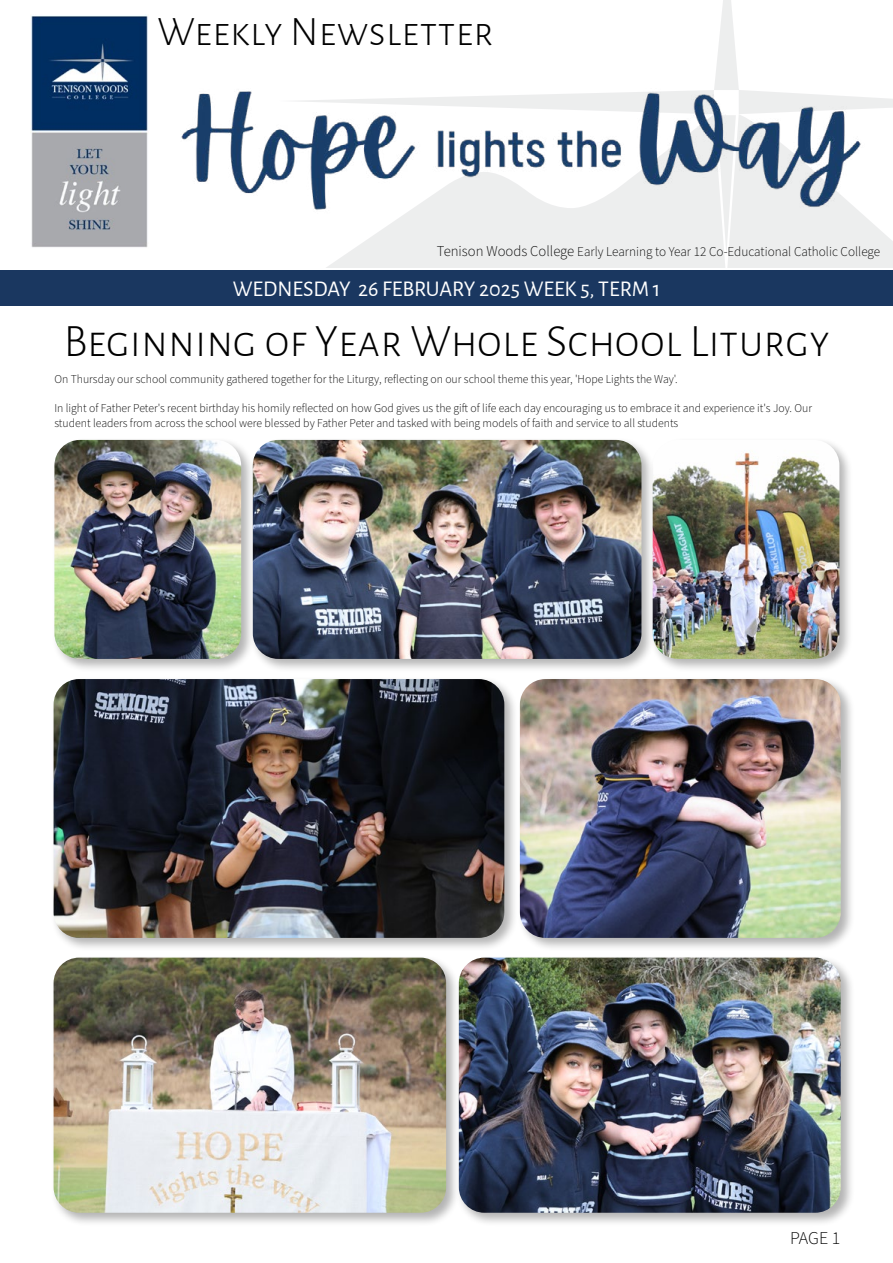
<style>
.page{position:relative;width:893px;height:1263px;background:#fff}
.page>*{position:absolute;margin:0;border:0;box-sizing:border-box;transform-origin:0 0}
.t1{font:300 46.5px "Alegreya Sans SC";color:#000}
.t2{font:300 42px "Alegreya Sans SC";color:#000}
.t3{font:22.5px "Alegreya Sans SC";color:#fff}
.t4{font:300 18px "Source Sans Pro";color:#000}
.t5{font:300 13.5px "Source Sans Pro";color:#060606}
.t6{font:300 12px/14.4px "Source Sans Pro";color:#060606}
.s1{font-size:15px}
</style>
<div class="page">
<div style="left:0;top:270px;width:893px;height:35px;background:#1a3760"></div>
<img style="left:31px;top:15px;width:108px;height:233px">
<img style="left:139px;top:0;width:754px;height:306px">
<div style="left:51px;top:676px;width:468px;height:276px;background:#000;opacity:.3"></div>
<img style="left:54px;top:679px;width:450px;height:259px">
<div style="left:517px;top:676px;width:337px;height:276px;background:#000;opacity:.3"></div>
<img style="left:520px;top:679px;width:321px;height:259px">
<div style="left:456px;top:955px;width:399px;height:272px;background:#000;opacity:.3"></div>
<img style="left:460px;top:957px;width:381px;height:256px">
<div style="left:51px;top:955px;width:409px;height:272px;background:#000;opacity:.3"></div>
<img style="left:54px;top:957px;width:392px;height:256px">
<div style="left:650px;top:437px;width:204px;height:236px;background:#000;opacity:.3"></div>
<img style="left:656px;top:440px;width:183px;height:219px">
<div style="left:250px;top:437px;width:406px;height:236px;background:#000;opacity:.3"></div>
<img style="left:256px;top:440px;width:385px;height:219px">
<div style="left:52px;top:437px;width:204px;height:236px;background:#000;opacity:.3"></div>
<img style="left:54px;top:440px;width:187px;height:219px">
<h2 class="t2" style="left:157px;top:4px;width:338px">Weekly Newsletter</h2>
<p class="t5" style="left:437px;top:242px;width:445px"><span class="s1">Tenison Woods College</span> Early Learning to Year 12 Co-Educational Catholic College</p>
<h3 class="t3" style="left:233px;top:273px;width:429px">WEDNESDAY 26 FEBRUARY 2025 WEEK 5, TERM 1</h3>
<h1 class="t1" style="left:64px;top:310px;width:768px">Beginning of Year Whole School Liturgy</h1>
<p class="t6" style="left:54px;top:373px;width:625px">On Thursday our school community gathered together for the Liturgy, reflecting on our school theme this year, 'Hope Lights the Way'.</p>
<p class="t6" style="left:54px;top:401px;width:759px">In light of Father Peter's recent birthday his homily reflected on how God gives us the gift of life each day encouraging us to embrace it and experience it's Joy. Our student leaders from across the school were blessed by Father Peter and tasked with being models of faith and service to all students</p>
<h3 class="t4" style="left:790px;top:1226px;width:52px">PAGE 1</h3>
</div>
